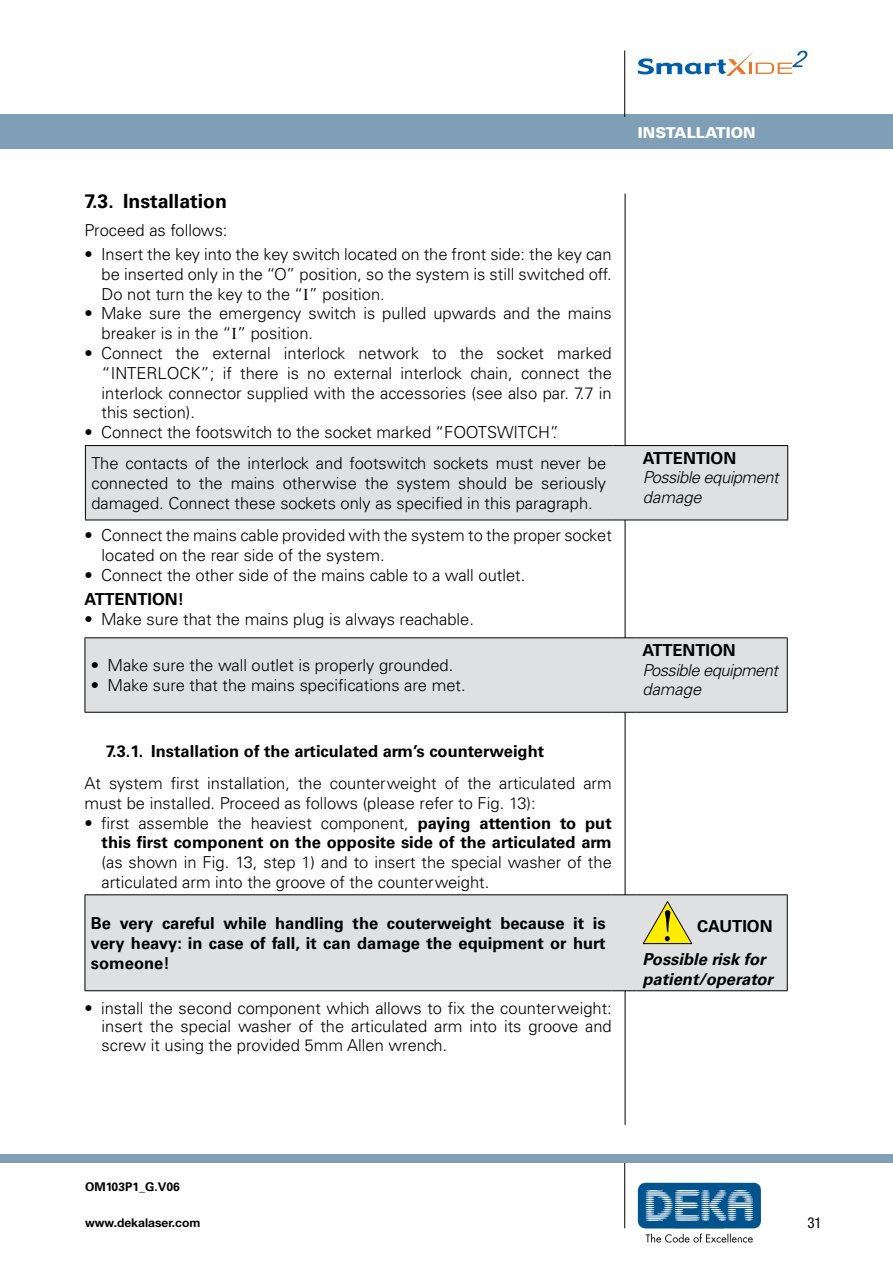
<style>
.page{position:relative;width:893px;height:1263px;background:#fff}
.page>*{position:absolute;margin:0;border:0;box-sizing:border-box;transform-origin:0 0}
.t1{font:700 19.5px "Univers LT Std";color:#000}
.t2{font:300 16.5px/19.8px "Univers LT Std";color:#000}
.t3{font:700 16.5px/19.8px "Univers LT Std";color:#000;text-align:right}
.t4{font:italic 300 16.5px/19.8px "Univers LT Std";letter-spacing:-.03em;color:#000}
.t5{font:italic 700 16.5px/19.8px "Univers LT Std";color:#000}
.t6{font:900 15px "Univers LT Std";color:#fff}
.t7{font:condensed 15px "Helvetica Neue LT Std";color:#000}
.t8{font:700 12px "Helvetica Neue LT Std";color:#000}
.t9{font:700 12px "Univers LT Std";color:#000}
.s1{font-family:"Times New Roman";font-weight:400}
.s2{font-weight:300}
</style>
<div class="page">
<div style="left:0;top:115px;width:893px;height:34px;background:#7f9fb7"></div>
<hr style="left:624px;top:51px;width:1px;height:66px;background:#000">
<hr style="left:624px;top:1161px;width:1px;height:67px;background:#000">
<svg style="left:638px;top:1183px;width:123px;height:59px"></svg>
<svg style="left:638px;top:51px;width:169px;height:25px"></svg>
<div style="left:0;top:1154px;width:893px;height:8px;background:#7f9fb7"></div>
<hr style="left:625px;top:193px;width:1px;height:932px;background:#000">
<div style="left:86px;top:446px;width:701px;height:74px;background:#dfe0e1"></div>
<hr style="left:85px;top:445px;width:527px;height:1px;background:#000">
<hr style="left:85px;top:446px;width:1px;height:74px;background:#000">
<svg style="left:612px;top:445px;width:25px;height:1px"></svg>
<hr style="left:637px;top:445px;width:151px;height:1px;background:#000">
<hr style="left:787px;top:446px;width:1px;height:74px;background:#000">
<hr style="left:85px;top:520px;width:527px;height:1px;background:#000">
<svg style="left:612px;top:520px;width:25px;height:1px"></svg>
<hr style="left:637px;top:520px;width:151px;height:1px;background:#000">
<div style="left:86px;top:638px;width:701px;height:74px;background:#dfe0e1"></div>
<hr style="left:85px;top:637px;width:527px;height:1px;background:#000">
<hr style="left:85px;top:638px;width:1px;height:74px;background:#000">
<svg style="left:612px;top:637px;width:24px;height:1px"></svg>
<hr style="left:636px;top:637px;width:152px;height:1px;background:#000">
<hr style="left:787px;top:638px;width:1px;height:74px;background:#000">
<hr style="left:85px;top:712px;width:527px;height:1px;background:#000">
<svg style="left:612px;top:712px;width:24px;height:1px"></svg>
<hr style="left:636px;top:712px;width:152px;height:1px;background:#000">
<div style="left:86px;top:895px;width:701px;height:95px;background:#dfe0e1"></div>
<hr style="left:85px;top:894px;width:527px;height:1px;background:#000">
<hr style="left:85px;top:895px;width:1px;height:95px;background:#000">
<svg style="left:612px;top:894px;width:24px;height:1px"></svg>
<hr style="left:636px;top:894px;width:152px;height:1px;background:#000">
<hr style="left:787px;top:895px;width:1px;height:95px;background:#000">
<hr style="left:85px;top:990px;width:527px;height:1px;background:#000">
<svg style="left:612px;top:990px;width:24px;height:1px"></svg>
<hr style="left:636px;top:990px;width:152px;height:1px;background:#000">
<svg style="left:642px;top:901px;width:51px;height:43px;background:#d4cd71"></svg>
<p class="t1" style="left:85px;top:189px;width:144px">7.3. Installation</p>
<p class="t2" style="left:85px;top:220px;width:144px">Proceed as follows:</p>
<p class="t2" style="left:102px;top:244px;width:512px;text-align:justify;text-indent:-17px">• Insert the key into the key switch located on the front side: the key can be inserted only in the “O” position, so the system is still switched off.<br>Do not turn the key to the “<span class="s1">I</span>” position.</p>
<p class="t2" style="left:102px;top:304px;width:512px;text-indent:-17px">• Make sure the emergency switch is pulled upwards and the mains breaker is in the “<span class="s1">I</span>” position.</p>
<p class="t2" style="left:102px;top:343px;width:512px;text-align:justify;text-indent:-17px">• Connect the external interlock network to the socket marked “INTERLOCK”; if there is no external interlock chain, connect the interlock connector supplied with the accessories (see also par. 7.7 in this section).</p>
<p class="t2" style="left:85px;top:422px;width:476px">• Connect the footswitch to the socket marked “FOOTSWITCH”.</p>
<p class="t6" style="left:638px;top:123px;width:49px">INSTALLA</p>
<p class="t6" style="left:716px;top:123px;width:28px">TION</p>
<p class="t2" style="left:91px;top:453px;width:516px;text-align:justify">The contacts of the interlock and footswitch sockets must never be connected to the mains otherwise the system should be seriously damaged. Connect these sockets only as specified in this paragraph.</p>
<p class="t3" style="left:643px;top:448px;width:95px">ATTENTION</p>
<p class="t4" style="left:643px;top:468px;width:137px">Possible equipment damage</p>
<p class="t2" style="left:102px;top:526px;width:512px;text-indent:-17px">• Connect the mains cable provided with the system to the proper socket located on the rear side of the system.</p>
<p class="t2" style="left:85px;top:565px;width:442px">• Connect the other side of the mains cable to a wall outlet.</p>
<p class="t3" style="left:85px;top:589px;width:101px">ATTENTION!</p>
<p class="t2" style="left:85px;top:609px;width:391px">• Make sure that the mains plug is always reachable.</p>
<p class="t2" style="left:91px;top:655px;width:364px">• Make sure the wall outlet is properly grounded.</p>
<p class="t2" style="left:91px;top:675px;width:376px">• Make sure that the mains specifications are met.</p>
<p class="t3" style="left:106px;top:741px;width:440px">7.3.1. Installation of the articulated arm’s counterweight</p>
<p class="t2" style="left:85px;top:773px;width:529px">At system first installation, the counterweight of the articulated arm must be installed. Proceed as follows (please refer to Fig. 13):</p>
<p class="t3" style="left:85px;top:813px;width:529px"><span class="s2">• first assemble the heaviest component,</span> paying attention to put this first component on the opposite side of the articulated arm</p>
<p class="t2" style="left:102px;top:852px;width:512px">(as shown in Fig. 13, step 1) and to insert the special washer of the articulated arm into the groove of the counterweight.</p>
<p class="t3" style="left:642px;top:640px;width:95px">ATTENTION</p>
<p class="t4" style="left:642px;top:660px;width:137px">Possible equipment damage</p>
<p class="t3" style="left:91px;top:913px;width:516px;text-align:justify">Be very careful while handling the couterweight because it is very heavy: in case of fall, it can damage the equipment or hurt someone!</p>
<p class="t3" style="left:697px;top:917px;width:77px">CAUTION</p>
<p class="t5" style="left:642px;top:949px;width:132px">Possible risk for patient/operator</p>
<p class="t2" style="left:85px;top:999px;width:529px;line-height:18px;text-align:right">• install the second component which allows to fix the counterweight: insert the special washer of the articulated arm into its groove and</p>
<p class="t2" style="left:102px;top:1036px;width:347px">screw it using the provided 5mm Allen wrench.</p>
<p class="t9" style="left:85px;top:1180px;width:96px">OM103P1_G.V06</p>
<p class="t8" style="left:85px;top:1215px;width:117px">www.dekalaser.com</p>
<p class="t7" style="left:807px;top:1214px;width:16px">31</p>
</div>
